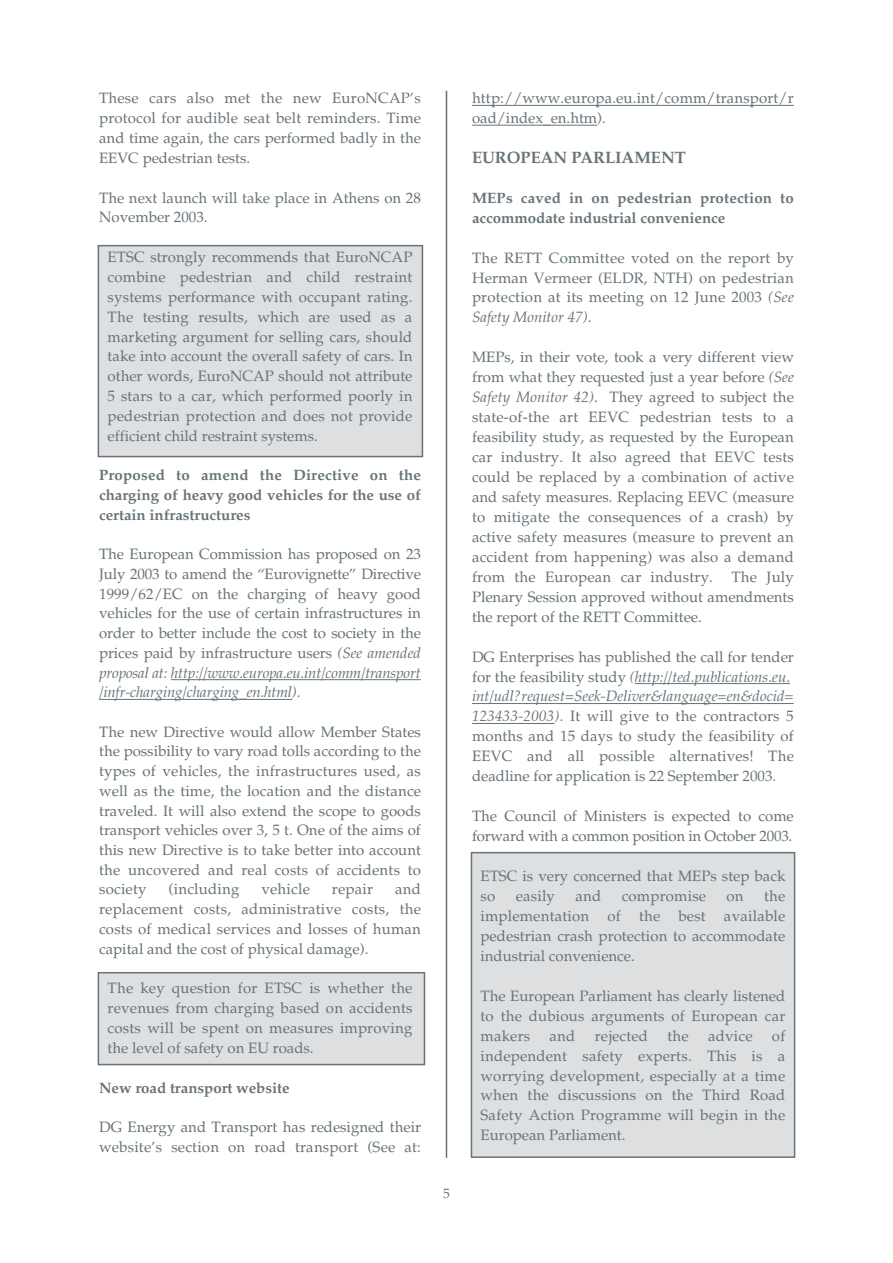
<style>
.page{position:relative;width:893px;height:1263px;background:#fff}
.page>*{position:absolute;margin:0;border:0;box-sizing:border-box;transform-origin:0 0}
.t1{font:700 16.5px "Palatino";color:#677379}
.t2{font:15px/20px "Palatino";color:#677379;text-align:justify}
.t3{font:700 15px/19.6px "Palatino";color:#677379;text-align:justify}
.t4{font:13.5px "Palatino";color:#677379}
.s1{font-style:italic}
</style>
<div class="page">
<div style="left:471px;top:853px;width:323px;height:304px;background:#dedfe1"></div>
<div style="left:470px;top:852px;width:325px;height:306px;border:2px solid #677379"></div>
<div style="left:98px;top:246px;width:324px;height:211px;background:#dedfe1"></div>
<div style="left:98px;top:245px;width:325px;height:212px;border:2px solid #677379"></div>
<div style="left:98px;top:973px;width:326px;height:92px;background:#dedfe1"></div>
<div style="left:98px;top:972px;width:327px;height:93px;border:2px solid #677379"></div>
<hr style="left:171px;top:679px;width:250px;height:1px;background:#677379">
<hr style="left:99px;top:699px;width:193px;height:1px;background:#677379">
<hr style="left:472px;top:105px;width:321px;height:1px;background:#677379">
<hr style="left:472px;top:125px;width:125px;height:1px;background:#677379">
<hr style="left:634px;top:683px;width:156px;height:1px;background:#677379">
<hr style="left:472px;top:703px;width:321px;height:1px;background:#677379">
<hr style="left:472px;top:723px;width:82px;height:1px;background:#677379">
<hr style="left:446px;top:91px;width:1px;height:1067px;background:#677379">
<p class="t2" style="left:99px;top:90px;width:323px">These cars also met the new EuroNCAP’s protocol for audible seat belt reminders. Time and time again, the cars performed badly in the EEVC pedestrian tests.</p>
<p class="t2" style="left:99px;top:189px;width:323px">The next launch will take place in Athens on 28<br>November 2003.</p>
<p class="t2" style="left:108px;top:249px;width:306px">ETSC strongly recommends that EuroNCAP combine pedestrian and child restraint systems performance with occupant rating.<br>The testing results, which are used as a marketing argument for selling cars, should take into account the overall safety of cars. In other words, EuroNCAP should not attribute 5 stars to a car, which performed poorly in pedestrian protection and does not provide efficient child restraint systems.</p>
<p class="t3" style="left:99px;top:467px;width:323px">Proposed to amend the Directive on the charging of heavy good vehicles for the use of certain infrastructures</p>
<p class="t2" style="left:99px;top:546px;width:323px">The European Commission has proposed on 23<br>July 2003 to amend the “Eurovignette” Directive 1999/62/EC on the charging of heavy good vehicles for the use of certain infrastructures in order to better include the cost to society in the prices paid by infrastructure users <span class="s1">(See amended proposal at: http://www.europa.eu.int/comm/transport /infr-charging/charging_en.html)</span>.</p>
<p class="t2" style="left:99px;top:724px;width:323px">The new Directive would allow Member States the possibility to vary road tolls according to the types of vehicles, the infrastructures used, as well as the time, the location and the distance traveled. It will also extend the scope to goods transport vehicles over 3, 5 t. One of the aims of this new Directive is to take better into account the uncovered and real costs of accidents to society</p>
<p class="t2" style="left:169px;top:881px;width:72px">(including</p>
<p class="t2" style="left:261px;top:881px;width:50px">vehicle</p>
<p class="t2" style="left:332px;top:881px;width:43px">repair</p>
<p class="t2" style="left:99px;top:881px;width:323px;text-indent:296px">and replacement costs, administrative costs, the costs of medical services and losses of human capital and the cost of physical damage).</p>
<p class="t2" style="left:108px;top:980px;width:306px">The key question for ETSC is whether the revenues from charging based on accidents costs will be spent on measures improving the level of safety on EU roads.</p>
<p class="t3" style="left:99px;top:1079px;width:192px">New road transport website</p>
<p class="t2" style="left:99px;top:1119px;width:323px">DG Energy and Transport has redesigned their website’s section on road transport (See at:</p>
<p class="t4" style="left:443px;top:1188px;width:8px">5</p>
<p class="t2" style="left:472px;top:90px;width:323px">http://www.europa.eu.int/comm/transport/r oad/index_en.htm).</p>
<p class="t1" style="left:472px;top:151px;width:215px">EUROPEAN PARLIAMENT</p>
<p class="t3" style="left:472px;top:189px;width:323px">MEPs caved in on pedestrian protection to accommodate industrial convenience</p>
<p class="t2" style="left:472px;top:249px;width:323px">The RETT Committee voted on the report by Herman Vermeer (ELDR, NTH) on pedestrian protection at its meeting on 12 June 2003 <span class="s1">(See Safety Monitor 47)</span>.</p>
<p class="t2" style="left:472px;top:349px;width:323px">MEPs, in their vote, took a very different view from what they requested just a year before <span class="s1">(See Safety Monitor 42)</span>. They agreed to subject the state-of-the art EEVC pedestrian tests to a feasibility study, as requested by the European car industry. It also agreed that EEVC tests could be replaced by a combination of active and safety measures. Replacing EEVC (measure to mitigate the consequences of a crash) by active safety measures (measure to prevent an accident from happening) was also a demand from the European car industry. The July Plenary Session approved without amendments the report of the RETT Committee.</p>
<p class="t2" style="left:472px;top:648px;width:323px;text-align:left">DG Enterprises has published the call for tender for the feasibility study <span class="s1">(http://ted.publications.eu. int/udl?request=Seek-Deliver&amp;language=en&amp;docid= 123433-2003).</span> It will give to the contractors 5 months and 15 days to study the feasibility of EEVC and all possible alternatives! The deadline for application is 22 September 2003.</p>
<p class="t2" style="left:472px;top:808px;width:323px">The Council of Ministers is expected to come forward with a common position in October 2003.</p>
<p class="t2" style="left:480px;top:868px;width:306px">ETSC is very concerned that MEPs step back so</p>
<p class="t2" style="left:480px;top:888px;width:306px;text-indent:283px">the implementation of the best available pedestrian crash protection to accommodate industrial convenience.</p>
<p class="t2" style="left:480px;top:987px;width:306px">The European Parliament has clearly listened to the dubious arguments of European car makers</p>
<p class="t2" style="left:515px;top:888px;width:41px">easily</p>
<p class="t2" style="left:575px;top:888px;width:27px">and</p>
<p class="t2" style="left:621px;top:888px;width:86px">compromise</p>
<p class="t2" style="left:726px;top:888px;width:19px">on</p>
<p class="t2" style="left:480px;top:1027px;width:306px;text-indent:291px">of independent safety experts. This is a worrying development, especially at a time when the discussions on the Third Road Safety Action Programme will begin in the European Parliament.</p>
<p class="t2" style="left:549px;top:1027px;width:27px">and</p>
<p class="t2" style="left:594px;top:1027px;width:55px">rejected</p>
<p class="t2" style="left:667px;top:1027px;width:23px">the</p>
<p class="t2" style="left:708px;top:1027px;width:46px">advice</p>
</div>
